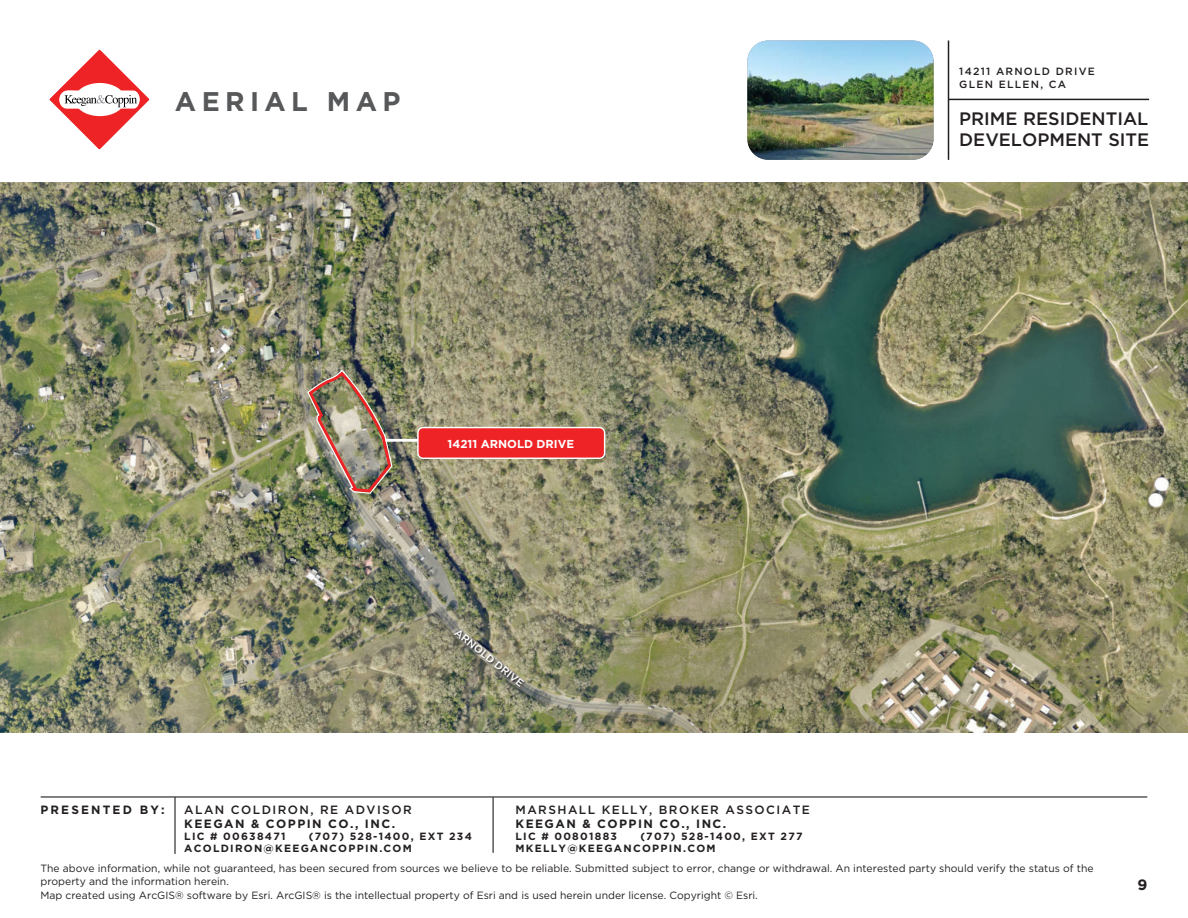
<style>
.page{position:relative;width:1188px;height:918px;background:#fff}
.page>*{position:absolute;margin:0;border:0;box-sizing:border-box;transform-origin:0 0}
.page_title{font:700 27px "Gotham";letter-spacing:.2em;color:#57585a}
.t1{font:500 18px/21px "Gotham";color:#231f20}
.t2{font:700 15px "Gotham";color:#231f20}
.t3{font:500 12px "Gotham";letter-spacing:.12em;color:#231f20}
.t4{font:700 12px "Gotham";letter-spacing:.12em;color:#231f20}
.t5{font:700 12px "Gotham";letter-spacing:.18em;color:#231f20}
.t6{font:700 11.55px "Gotham";color:#fff}
.t7{font:10.5px/13.5px "Gotham";color:#231f20}
.t8{font:700 10.5px/12px "Gotham";letter-spacing:.12em;color:#231f20}
.t9{font:500 10.5px/12.6px "Gotham";letter-spacing:.12em;color:#231f20}
.t10{font:500 10.5px "Gotham";color:#fff}
</style>
<div class="page">
<img style="left:0;top:183px;width:1188px;height:550px">
<hr style="left:382px;top:439px;width:56px;height:3px;background:#fff">
<div style="left:418px;top:428px;width:187px;height:30px;background:#ee2326;border-radius:5px"></div>
<div style="left:417px;top:427px;width:188px;height:32px;border:1px solid #fff;border-radius:5px"></div>
<svg style="left:454px;top:630px;width:73px;height:60px;background:#84826d"></svg>
<img style="left:306px;top:369px;width:87px;height:126px">
<hr style="left:949px;top:99px;width:200px;height:1px;background:#231f20">
<hr style="left:948px;top:40px;width:1px;height:120px;background:#231f20">
<img style="left:747px;top:40px;width:187px;height:120px">
<hr style="left:493px;top:798px;width:1px;height:54px;background:#231f20">
<hr style="left:41px;top:796px;width:1106px;height:2px;background:#231f20">
<hr style="left:174px;top:798px;width:2px;height:56px;background:#231f20">
<svg style="left:50px;top:50px;width:99px;height:99px"></svg>
<p class="page_title" style="left:175px;top:86px;width:227px">AERIAL MAP</p>
<p class="t6" style="left:448px;top:437px;width:128px">14211 ARNOLD DRIVE</p>
<p class="t10" style="left:460px;top:626px;width:87px;rotate:39deg">ARNOLD DRIVE</p>
<p class="t5" style="left:40px;top:803px;width:126px">PRESENTED BY:</p>
<p class="t3" style="left:184px;top:803px;width:229px">ALAN COLDIRON, RE ADVISOR</p>
<p class="t4" style="left:184px;top:816px;width:212px">KEEGAN &amp; COPPIN CO., INC.</p>
<p class="t8" style="left:184px;top:830px;width:103px">LIC # 00638471</p>
<p class="t8" style="left:184px;top:830px;width:289px;text-indent:125px">(707) 528-1400, EXT 234<br>ACOLDIRON@KEEGANCOPPIN.COM</p>
<p class="t3" style="left:515px;top:803px;width:296px">MARSHALL KELLY, BROKER ASSOCIATE</p>
<p class="t4" style="left:515px;top:816px;width:212px">KEEGAN &amp; COPPIN CO., INC.</p>
<p class="t8" style="left:515px;top:830px;width:103px">LIC # 00801883</p>
<p class="t8" style="left:515px;top:830px;width:289px;text-indent:125px">(707) 528-1400, EXT 277<br>MKELLY@KEEGANCOPPIN.COM</p>
<p class="t9" style="left:959px;top:65px;width:137px">14211 ARNOLD DRIVE<br>GLEN ELLEN, CA</p>
<h2 class="t1" style="left:959px;top:108px;width:192px">PRIME RESIDENTIAL<br>DEVELOPMENT SITE</h2>
<p class="t7" style="left:40px;top:861px;width:1055px">The above information, while not guaranteed, has been secured from sources we believe to be reliable. Submitted subject to error, change or withdrawal. An interested party should verify the status of the property and the information herein.<br>Map created using ArcGIS® software by Esri. ArcGIS® is the intellectual property of Esri and is used herein under license. Copyright © Esri.</p>
<h3 class="t2" style="left:1138px;top:876px;width:11px">9</h3>
</div>
